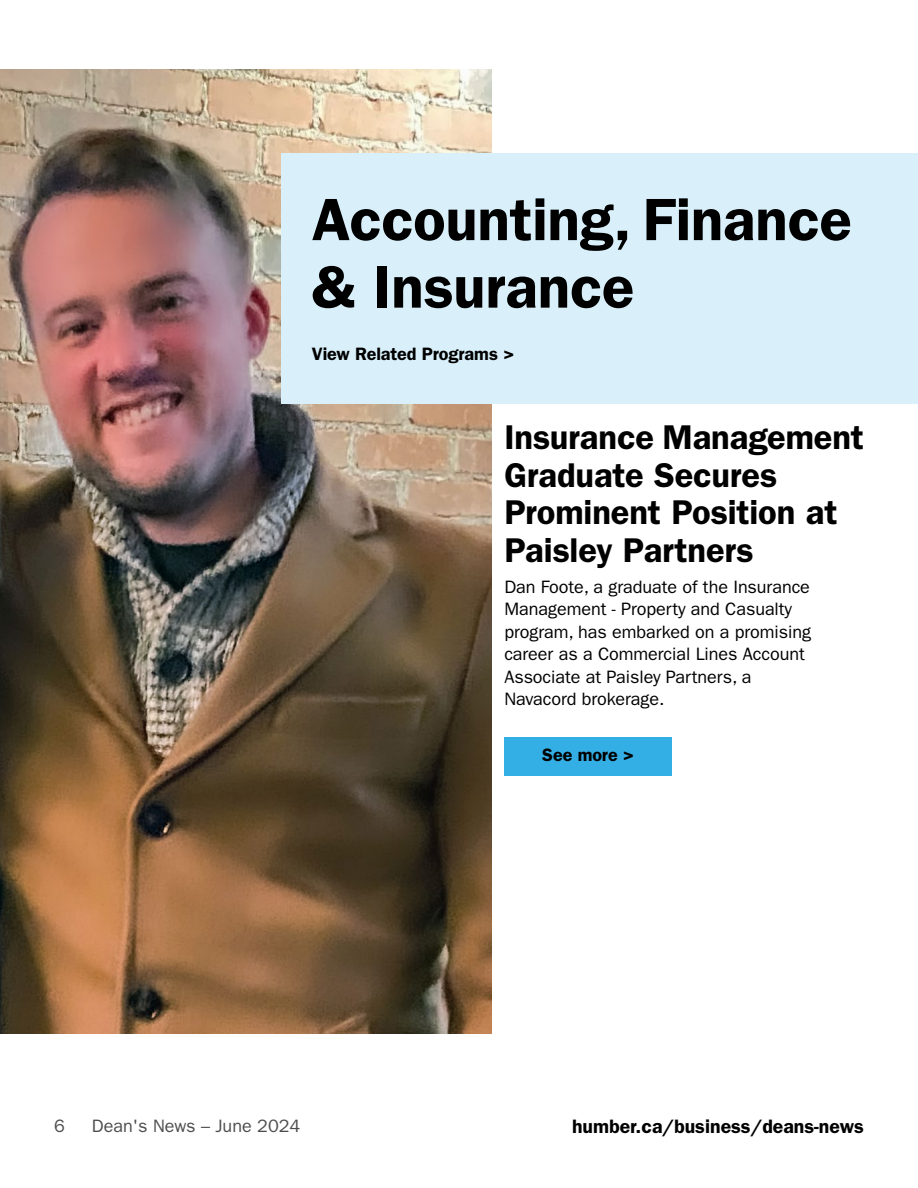
<style>
.page{position:relative;width:918px;height:1188px;background:#fff}
.page>*{position:absolute;margin:0;border:0;box-sizing:border-box;transform-origin:0 0}
.heading_-_h1{font:600 60px/67.5px "ITC Franklin Gothic Std";letter-spacing:-.005em;color:#000}
.subheading_-_h2{font:600 34.5px/37.5px "ITC Franklin Gothic Std";letter-spacing:-.005em;color:#000}
.t1{font:600 19.5px "ITC Franklin Gothic Std";color:#000}
.body_-_p{font:18px/22.5px "ITC Franklin Gothic Std";letter-spacing:-.005em;color:#000}
.body_links_-_p{font:600 18px "ITC Franklin Gothic Std";letter-spacing:-.005em;color:#000}
.t2{font:18px "ITC Franklin Gothic Std";color:#4d4d4f}
</style>
<div class="page">
<img style="left:0;top:69px;width:491px;height:965px">
<div style="left:282px;top:153px;width:636px;height:251px;background:#d9f0fa"></div>
<div style="left:504px;top:737px;width:168px;height:39px;background:#33afe6"></div>
<h1 class="heading_-_h1" style="left:312px;top:186px;width:542px">Accounting, Finance &amp; Insurance</h1>
<p class="body_links_-_p" style="left:312px;top:344px;width:204px">View Related Programs &gt;</p>
<h2 class="subheading_-_h2" style="left:504px;top:419px;width:361px">Insurance Management<br>Graduate Secures<br>Prominent Position at<br>Paisley Partners</h2>
<p class="body_-_p" style="left:504px;top:575px;width:308px">Dan Foote, a graduate of the Insurance Management - Property and Casualty program, has embarked on a promising career as a Commercial Lines Account Associate at Paisley Partners, a Navacord brokerage.</p>
<p class="body_links_-_p" style="left:542px;top:745px;width:93px">See more &gt;</p>
<p class="t2" style="left:54px;top:1115px;width:12px">6</p>
<p class="t2" style="left:92px;top:1115px;width:210px">Dean's News – June 2024</p>
<p class="t1" style="left:572px;top:1115px;width:293px">humber.ca/business/deans-news</p>
</div>
